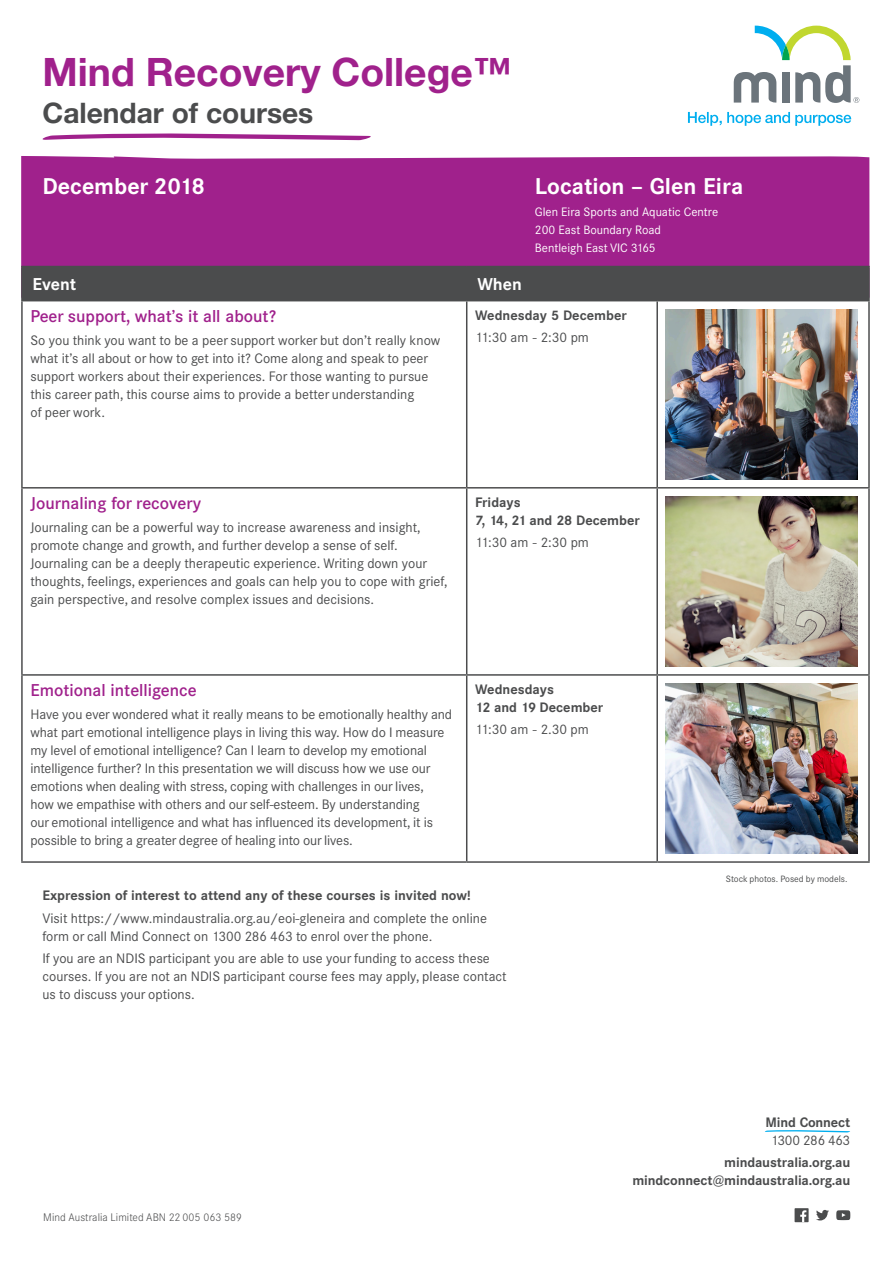
<style>
.page{position:relative;width:893px;height:1263px;background:#fff}
.page>*{position:absolute;margin:0;border:0;box-sizing:border-box;transform-origin:0 0}
.t1{font:700 39px "Helvetica Neue";color:#a0218c}
.t2{font:700 28.2px "Helvetica Neue";color:#4b4c4d}
.t3{font:700 22.5px "Corporate SBQ";color:#fff}
.t4{font:500 16.8px "Corporate SBQ";color:#a0218c}
.t5{font:700 16.8px "Corporate SBQ";color:#fff}
.t6{font:13.5px/18px "Corporate SBQ";color:#4b4c4d}
.t7{font:700 13.5px/18px "Corporate SBQ";color:#4b4c4d}
.t8{font:12px/18px "Corporate SBQ";color:#fff}
.t9{font:300 10.8px "Corporate SBQ";letter-spacing:.005em;color:#4b4c4d}
.t10{font:9px "Corporate SBQ";color:#4b4c4d}
</style>
<div class="page">
<svg style="left:42px;top:133px;width:329px;height:7px"></svg>
<div style="left:21px;top:156px;width:848px;height:110px;background:#a0218c"></div>
<div style="left:23px;top:267px;width:845px;height:33px;background:#4b4c4d"></div>
<hr style="left:21px;top:266px;width:446px;height:1px;background:#4b4c4d">
<hr style="left:21px;top:267px;width:2px;height:33px;background:#4b4c4d">
<hr style="left:467px;top:266px;width:190px;height:1px;background:#4b4c4d">
<hr style="left:466px;top:267px;width:1px;height:33px;background:#4b4c4d">
<hr style="left:657px;top:266px;width:213px;height:1px;background:#4b4c4d">
<hr style="left:868px;top:267px;width:2px;height:33px;background:#4b4c4d">
<hr style="left:21px;top:300px;width:446px;height:1px;background:#4b4c4d">
<hr style="left:21px;top:301px;width:2px;height:186px;background:#4b4c4d">
<hr style="left:467px;top:300px;width:190px;height:1px;background:#4b4c4d">
<hr style="left:466px;top:301px;width:1px;height:186px;background:#4b4c4d">
<hr style="left:657px;top:300px;width:213px;height:1px;background:#4b4c4d">
<hr style="left:656px;top:301px;width:2px;height:186px;background:#4b4c4d">
<hr style="left:868px;top:301px;width:2px;height:186px;background:#4b4c4d">
<hr style="left:21px;top:487px;width:446px;height:1px;background:#4b4c4d">
<hr style="left:21px;top:488px;width:2px;height:186px;background:#4b4c4d">
<hr style="left:467px;top:487px;width:190px;height:1px;background:#4b4c4d">
<hr style="left:466px;top:488px;width:1px;height:186px;background:#4b4c4d">
<hr style="left:657px;top:487px;width:213px;height:1px;background:#4b4c4d">
<hr style="left:656px;top:488px;width:2px;height:186px;background:#4b4c4d">
<hr style="left:868px;top:488px;width:2px;height:186px;background:#4b4c4d">
<hr style="left:21px;top:674px;width:446px;height:2px;background:#4b4c4d">
<hr style="left:21px;top:676px;width:2px;height:185px;background:#4b4c4d">
<hr style="left:467px;top:674px;width:190px;height:2px;background:#4b4c4d">
<hr style="left:466px;top:676px;width:1px;height:185px;background:#4b4c4d">
<hr style="left:657px;top:674px;width:213px;height:2px;background:#4b4c4d">
<hr style="left:656px;top:676px;width:2px;height:185px;background:#4b4c4d">
<hr style="left:868px;top:676px;width:2px;height:185px;background:#4b4c4d">
<hr style="left:21px;top:861px;width:446px;height:2px;background:#4b4c4d">
<hr style="left:467px;top:861px;width:190px;height:2px;background:#4b4c4d">
<hr style="left:657px;top:861px;width:213px;height:2px;background:#4b4c4d">
<img style="left:666px;top:309px;width:191px;height:170px">
<img style="left:666px;top:496px;width:191px;height:170px">
<img style="left:666px;top:683px;width:191px;height:170px">
<svg style="left:734px;top:26px;width:125px;height:77px"></svg>
<div style="left:782px;top:72px;width:8px;height:31px;background:#6b747b"></div>
<svg style="left:688px;top:112px;width:163px;height:14px"></svg>
<svg style="left:765px;top:1130px;width:85px;height:2px"></svg>
<svg style="left:836px;top:1210px;width:14px;height:10px"></svg>
<svg style="left:816px;top:1210px;width:13px;height:10px"></svg>
<div style="left:795px;top:1208px;width:14px;height:14px;background:#4b4c4d"></div>
<svg style="left:800px;top:1210px;width:6px;height:12px"></svg>
<h1 class="t1" style="left:43px;top:41px;width:471px">Mind Recovery College™</h1>
<h2 class="t2" style="left:43px;top:91px;width:272px">Calendar of courses</h2>
<h3 class="t3" style="left:43px;top:172px;width:164px">December 2018</h3>
<h3 class="t3" style="left:535px;top:172px;width:210px">Location – Glen Eira</h3>
<p class="t8" style="left:535px;top:203px;width:185px">Glen Eira Sports and Aquatic Centre<br>200 East Boundary Road<br>Bentleigh East VIC 3165</p>
<p class="t5" style="left:33px;top:274px;width:45px">Event</p>
<p class="t5" style="left:477px;top:274px;width:46px">When</p>
<p class="t4" style="left:30px;top:306px;width:247px">Peer support, what’s it all about?</p>
<p class="t6" style="left:30px;top:331px;width:411px">So you think you want to be a peer support worker but don’t really know what it’s all about or how to get into it? Come along and speak to peer support workers about their experiences. For those wanting to pursue this career path, this course aims to provide a better understanding<br>of peer work.</p>
<p class="t7" style="left:475px;top:306px;width:153px">Wednesday 5 December</p>
<p class="t6" style="left:475px;top:328px;width:115px">11:30 am - 2:30 pm</p>
<p class="t4" style="left:30px;top:493px;width:172px">Journaling for recovery</p>
<p class="t6" style="left:30px;top:518px;width:419px">Journaling can be a powerful way to increase awareness and insight, promote change and growth, and further develop a sense of self.<br>Journaling can be a deeply therapeutic experience. Writing down your thoughts, feelings, experiences and goals can help you to cope with grief, gain perspective, and resolve complex issues and decisions.</p>
<p class="t7" style="left:475px;top:493px;width:166px">Fridays<br>7, 14, 21 and 28 December</p>
<p class="t6" style="left:475px;top:533px;width:115px">11:30 am - 2:30 pm</p>
<p class="t4" style="left:30px;top:680px;width:168px">Emotional intelligence</p>
<p class="t6" style="left:30px;top:705px;width:423px">Have you ever wondered what it really means to be emotionally healthy and what part emotional intelligence plays in living this way. How do I measure my level of emotional intelligence? Can I learn to develop my emotional intelligence further? In this presentation we will discuss how we use our emotions when dealing with stress, coping with challenges in our lives,<br>how we empathise with others and our self-esteem. By understanding<br>our emotional intelligence and what has influenced its development, it is possible to bring a greater degree of healing into our lives.</p>
<p class="t7" style="left:475px;top:680px;width:130px">Wednesdays<br>12 and 19 December</p>
<p class="t6" style="left:475px;top:721px;width:115px">11:30 am - 2.30 pm</p>
<p class="t7" style="left:42px;top:887px;width:430px">Expression of interest to attend any of these courses is invited now!</p>
<p class="t6" style="left:42px;top:909px;width:446px">Visit https://www.mindaustralia.org.au/eoi-gleneira and complete the online form or call Mind Connect on 1300 286 463 to enrol over the phone.</p>
<p class="t6" style="left:42px;top:950px;width:466px">If you are an NDIS participant you are able to use your funding to access these courses. If you are not an NDIS participant course fees may apply, please contact us to discuss your options.</p>
<p class="t10" style="left:726px;top:874px;width:123px">Stock photos. Posed by models.</p>
<p class="t9" style="left:43px;top:1211px;width:200px">Mind Australia Limited ABN 22 005 063 589</p>
<p class="t7" style="left:765px;top:1114px;width:86px">Mind Connect</p>
<p class="t6" style="left:771px;top:1132px;width:81px">1300 286 463</p>
<p class="t7" style="left:632px;top:1154px;width:219px;text-align:right">mindaustralia.org.au mindconnect@mindaustralia.org.au</p>
</div>
